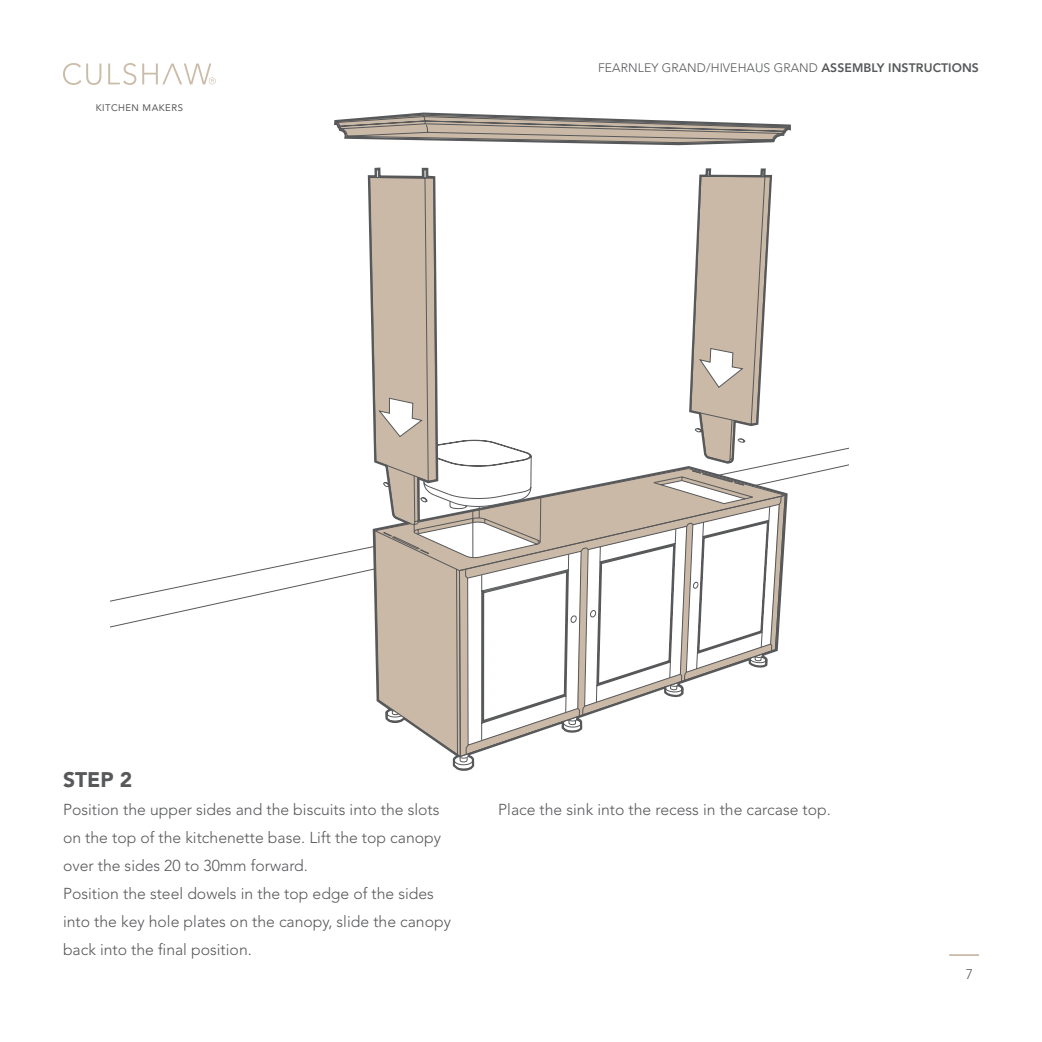
<style>
.page{position:relative;width:1042px;height:1042px;background:#fff}
.page>*{position:absolute;margin:0;border:0;box-sizing:border-box;transform-origin:0 0}
.t1{font:900 21px "Avenir LT Std";color:#57585a}
.t2{font:300 15.75px/28px "Avenir LT Std";color:#57585a;text-align:justify}
.t3{font:300 14px "Avenir LT Std";color:#57585a}
.t4{font:300 12.25px "Avenir LT Std";letter-spacing:.01em;color:#57585a}
.t5{font:9.45px "Avenir LT Std";letter-spacing:.05em;color:#57585a}
.s1{font-weight:800}
</style>
<div class="page">
<hr style="left:949px;top:954px;width:30px;height:2px;background:#cab9a6">
<svg style="left:63px;top:63px;width:38px;height:22px"></svg>
<svg style="left:108px;top:63px;width:28px;height:22px"></svg>
<svg style="left:142px;top:64px;width:74px;height:20px"></svg>
<svg style="left:334px;top:113px;width:457px;height:32px"></svg>
<svg style="left:367px;top:167px;width:422px;height:604px"></svg>
<p class="t5" style="left:96px;top:103px;width:89px">KITCHEN MAKERS</p>
<p class="t4" style="left:598px;top:61px;width:382px">FEARNLEY GRAND/HIVEHAUS GRAND <span class="s1">ASSEMBLY INSTRUCTIONS</span></p>
<p class="t1" style="left:63px;top:767px;width:71px">STEP 2</p>
<p class="t2" style="left:63px;top:796px;width:379px">Position the upper sides and the biscuits into the slots on the top of the kitchenette base. Lift the top canopy over the sides 20 to 30mm forward.</p>
<p class="t2" style="left:63px;top:880px;width:389px;text-align:left">Position the steel dowels in the top edge of the sides into the key hole plates on the canopy, slide the canopy back into the final position.</p>
<p class="t2" style="left:498px;top:796px;width:334px">Place the sink into the recess in the carcase top.</p>
<p class="t3" style="left:965px;top:966px;width:9px">7</p>
</div>
